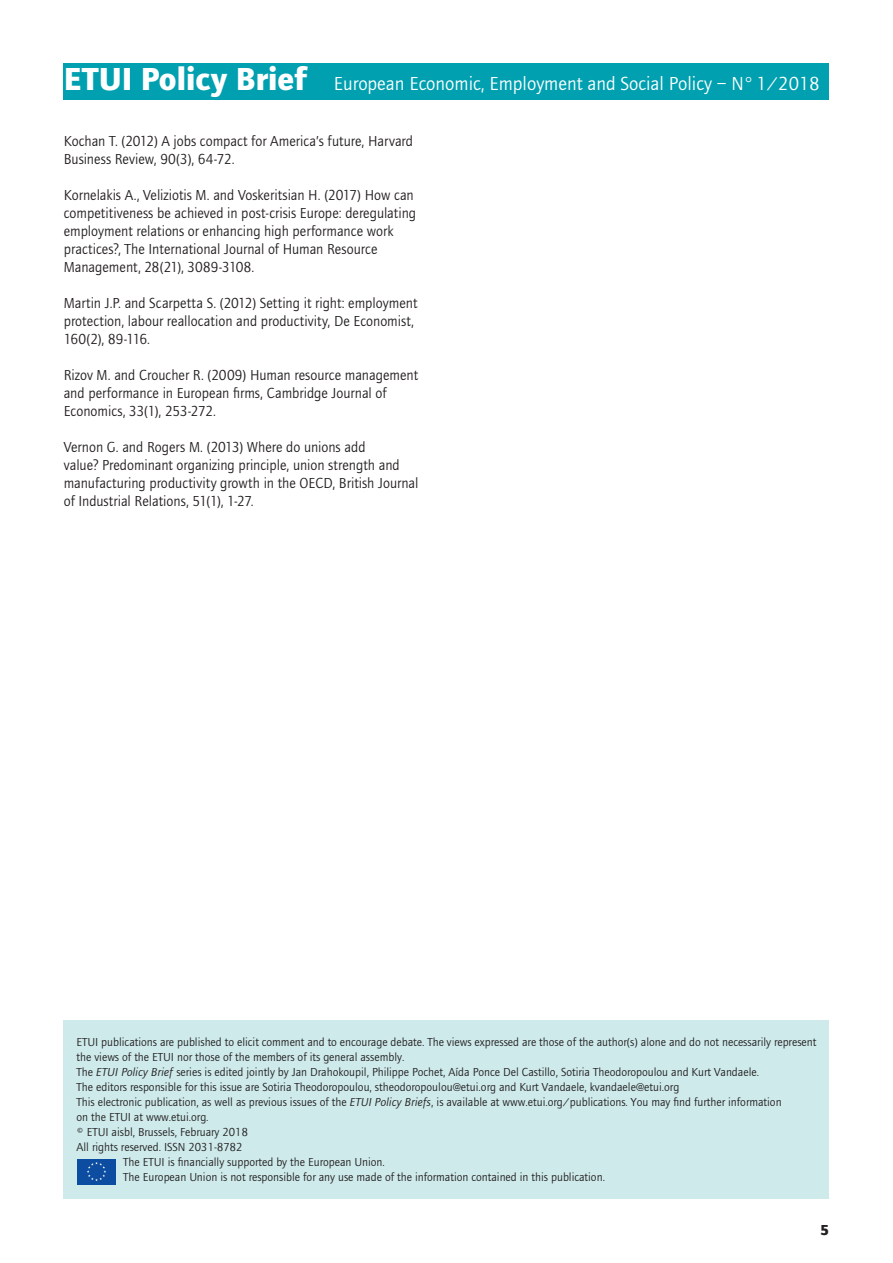
<style>
.page{position:relative;width:893px;height:1263px;background:#fff}
.page>*{position:absolute;margin:0;border:0;box-sizing:border-box;transform-origin:0 0}
.t1{font:19.5px "Foundry Journal";color:#fff}
.t2{font:15px/18px "Foundry Journal";color:#231f20}
.t3{font:700 15px "Foundry Journal";color:#231f20}
.t4{font:12px "Foundry Journal";color:#231f20}
.s1{font-weight:700;font-size:33px}
.s2{font-style:italic}
</style>
<div class="page">
<div style="left:64px;top:64px;width:765px;height:36px;background:#00a0b0"></div>
<div style="left:64px;top:1020px;width:765px;height:178px;background:#ceeaeb"></div>
<div style="left:77px;top:1159px;width:39px;height:25px;background:#0d4da1"></div>
<svg style="left:87px;top:1162px;width:19px;height:19px"></svg>
<h1 class="t1" style="left:64px;top:73px;width:758px"><span class="s1">ETUI Policy Brief</span> European Economic, Employment and Social Policy – N° 1/2018</h1>
<p class="t2" style="left:64px;top:132px;width:351px">Kochan T. (2012) A jobs compact for America’s future, Harvard<br>Business Review, 90(3), 64-72.</p>
<p class="t2" style="left:64px;top:186px;width:354px">Kornelakis A., Veliziotis M. and Voskeritsian H. (2017) How can competitiveness be achieved in post-crisis Europe: deregulating employment relations or enhancing high performance work practices?, The International Journal of Human Resource Management, 28(21), 3089-3108.</p>
<p class="t2" style="left:64px;top:294px;width:355px">Martin J.P. and Scarpetta S. (2012) Setting it right: employment protection, labour reallocation and productivity, De Economist,<br>160(2), 89-116.</p>
<p class="t2" style="left:64px;top:366px;width:356px">Rizov M. and Croucher R. (2009) Human resource management and performance in European firms, Cambridge Journal of<br>Economics, 33(1), 253-272.</p>
<p class="t2" style="left:64px;top:438px;width:356px">Vernon G. and Rogers M. (2013) Where do unions add<br>value? Predominant organizing principle, union strength and manufacturing productivity growth in the OECD, British Journal of Industrial Relations, 51(1), 1-27.</p>
<p class="t4" style="left:77px;top:1036px;width:741px">ETUI publications are published to elicit comment and to encourage debate. The views expressed are those of the author(s) alone and do not necessarily represent</p>
<p class="t4" style="left:77px;top:1051px;width:329px">the views of the ETUI nor those of the members of its general assembly.</p>
<p class="t4" style="left:77px;top:1066px;width:684px">The <span class="s2">ETUI Policy Brief</span> series is edited jointly by Jan Drahokoupil, Philippe Pochet, Aída Ponce Del Castillo, Sotiria Theodoropoulou and Kurt Vandaele.</p>
<p class="t4" style="left:77px;top:1081px;width:604px">The editors responsible for this issue are Sotiria Theodoropoulou, stheodoropoulou@etui.org and Kurt Vandaele, kvandaele@etui.org</p>
<p class="t4" style="left:77px;top:1096px;width:707px">This electronic publication, as well as previous issues of the <span class="s2">ETUI Policy Briefs</span>, is available at www.etui.org/publications. You may find further information</p>
<p class="t4" style="left:77px;top:1111px;width:134px">on the ETUI at www.etui.org.</p>
<p class="t4" style="left:77px;top:1126px;width:173px">© ETUI aisbl, Brussels, February 2018</p>
<p class="t4" style="left:77px;top:1141px;width:168px">All rights reserved. ISSN 2031-8782</p>
<p class="t4" style="left:123px;top:1156px;width:263px">The ETUI is financially supported by the European Union.</p>
<p class="t4" style="left:123px;top:1171px;width:483px">The European Union is not responsible for any use made of the information contained in this publication.</p>
<p class="t3" style="left:820px;top:1221px;width:10px">5</p>
</div>
